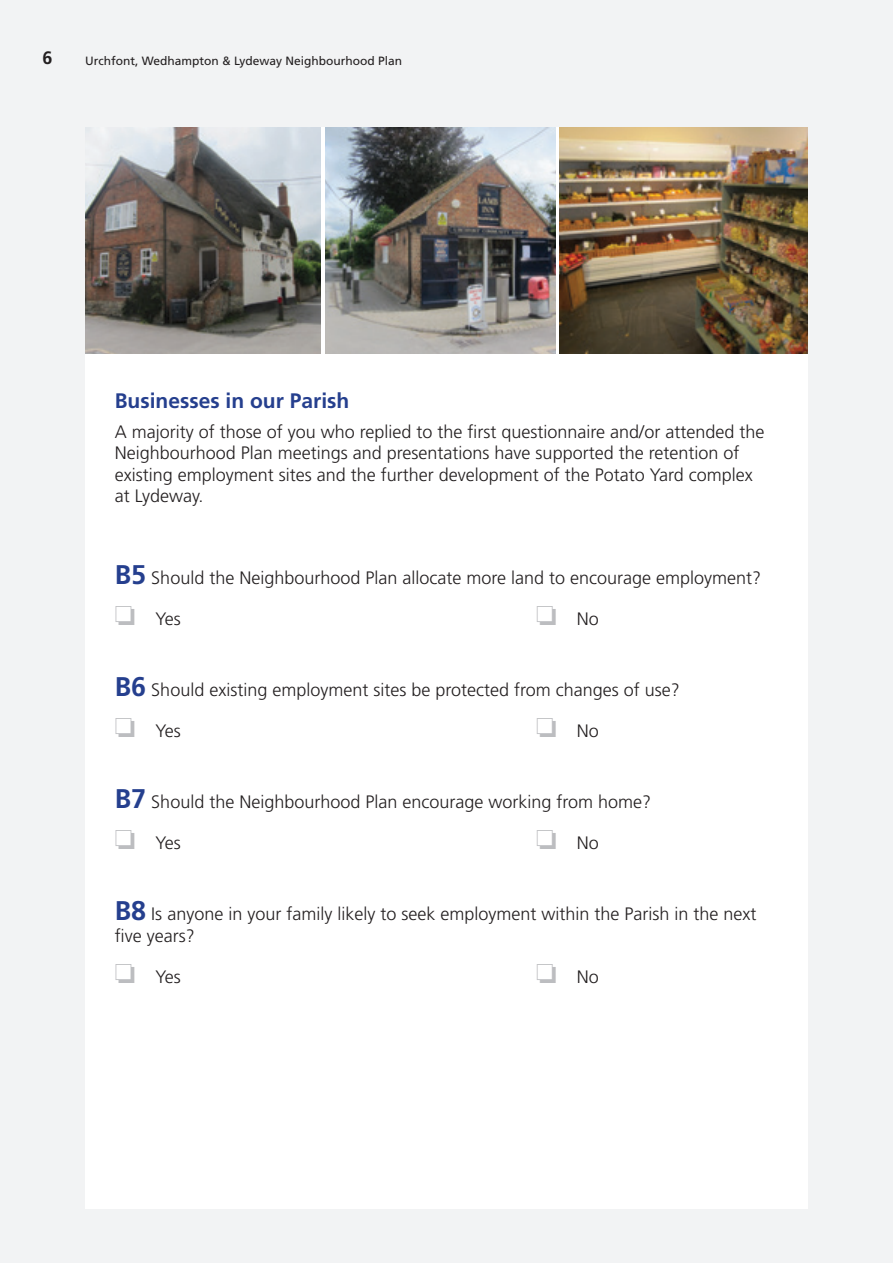
<style>
.page{position:relative;width:893px;height:1263px;background:#f2f3f4}
.page>*{position:absolute;margin:0;border:0;box-sizing:border-box;transform-origin:0 0}
.Headings_B{font:700 21px "Frutiger";color:#253f8e}
.Text{font:300 18px/21.6px "Frutiger";color:#231f20}
.t1{font:700 18px "Frutiger";color:#231f20}
.t2{font:12px "Frutiger";color:#231f20}
.s1{font-weight:700;font-size:27px;color:#253f8e}
.s2{color:#bcbdc0}
</style>
<div class="page">
<div style="left:85px;top:128px;width:723px;height:1081px;background:#fff"></div>
<img style="left:85px;top:128px;width:236px;height:225px">
<img style="left:326px;top:128px;width:229px;height:225px">
<img style="left:560px;top:128px;width:248px;height:225px">
<p class="t1" style="left:43px;top:47px;width:12px">6</p>
<p class="t2" style="left:85px;top:53px;width:319px">Urchfont, Wedhampton &amp; Lydeway Neighbourhood Plan</p>
<p class="Headings_B" style="left:115px;top:388px;width:236px">Businesses in our Parish</p>
<p class="Text" style="left:115px;top:421px;width:651px">A majority of those of you who replied to the first questionnaire and/or attended the Neighbourhood Plan meetings and presentations have supported the retention of existing employment sites and the further development of the Potato Yard complex at Lydeway.</p>
<p class="Text" style="left:115px;top:567px;width:648px"><span class="s1">B5</span> Should the Neighbourhood Plan allocate more land to encourage employment?</p>
<p class="Text" style="left:115px;top:608px;width:67px"><span class="s2">❏</span> Yes</p>
<p class="Text" style="left:536px;top:608px;width:64px"><span class="s2">❏</span> No</p>
<p class="Text" style="left:115px;top:679px;width:566px"><span class="s1">B6</span> Should existing employment sites be protected from changes of use?</p>
<p class="Text" style="left:115px;top:720px;width:67px"><span class="s2">❏</span> Yes</p>
<p class="Text" style="left:536px;top:720px;width:64px"><span class="s2">❏</span> No</p>
<p class="Text" style="left:115px;top:791px;width:538px"><span class="s1">B7</span> Should the Neighbourhood Plan encourage working from home?</p>
<p class="Text" style="left:115px;top:832px;width:67px"><span class="s2">❏</span> Yes</p>
<p class="Text" style="left:536px;top:832px;width:64px"><span class="s2">❏</span> No</p>
<p class="Text" style="left:115px;top:903px;width:643px"><span class="s1">B8</span> Is anyone in your family likely to seek employment within the Parish in the next five years?</p>
<p class="Text" style="left:115px;top:965px;width:67px"><span class="s2">❏</span> Yes</p>
<p class="Text" style="left:536px;top:965px;width:64px"><span class="s2">❏</span> No</p>
</div>
